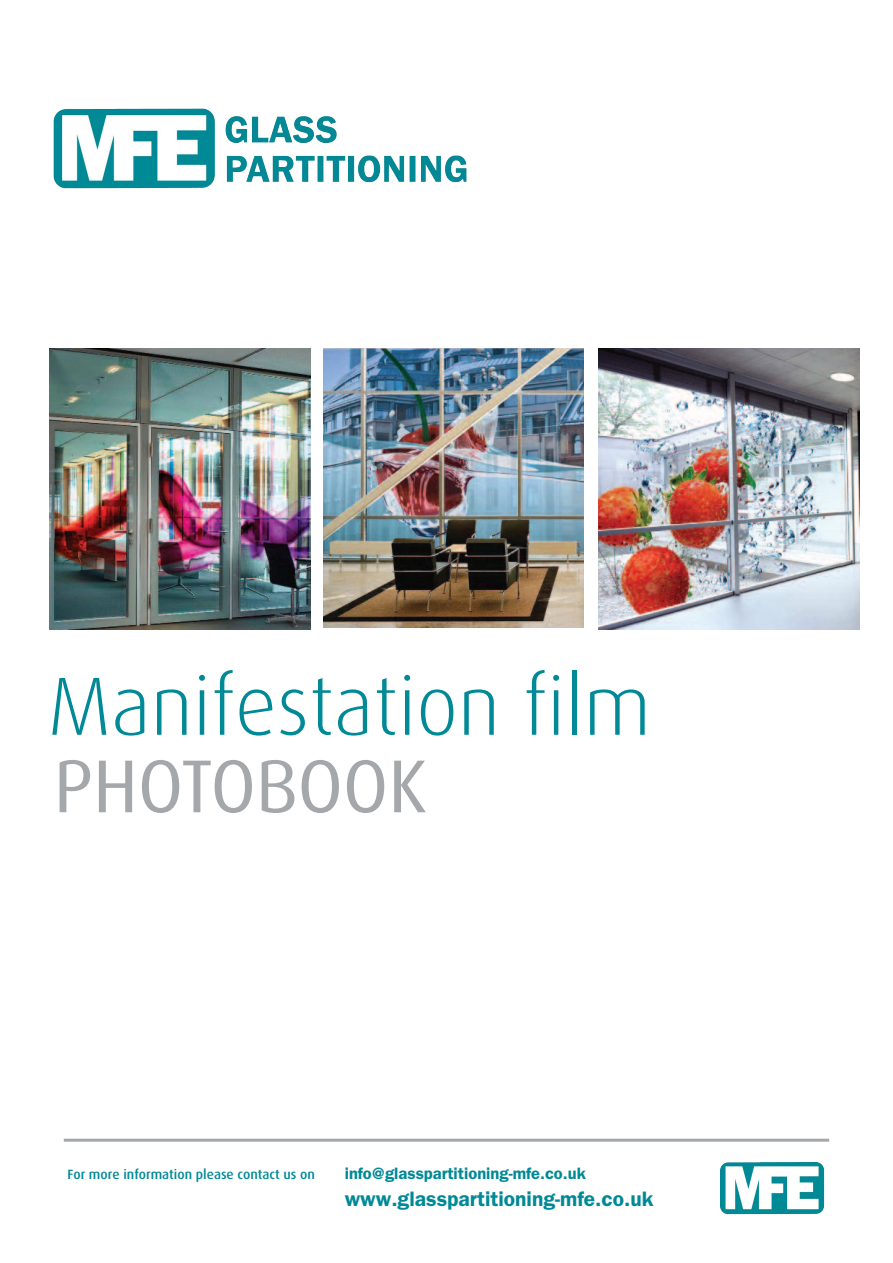
<style>
.page{position:relative;width:893px;height:1263px;background:#fff}
.page>*{position:absolute;margin:0;border:0;box-sizing:border-box;transform-origin:0 0}
.t1{font:300 82.5px "Dax";color:#008996}
.t2{font:75px "Dax";color:#a5a8ab}
.t3{font:600 21px "Franklin Gothic";color:#008996}
.t4{font:600 16.5px "Franklin Gothic";color:#008996}
.t5{font:500 13.5px "Dax";color:#008996}
</style>
<div class="page">
<hr style="left:64px;top:1139px;width:765px;height:3px;background:#a5a8ab">
<img style="left:50px;top:349px;width:260px;height:280px">
<img style="left:598px;top:349px;width:261px;height:280px">
<img style="left:323px;top:349px;width:261px;height:279px">
<img style="left:53px;top:108px;width:414px;height:81px">
<img style="left:720px;top:1162px;width:105px;height:53px">
<h1 class="t1" style="left:47px;top:678px;width:605px">Manifestation film</h1>
<h2 class="t2" style="left:54px;top:753px;width:375px">PHOTOBOOK</h2>
<p class="t5" style="left:67px;top:1168px;width:249px">For more information please contact us on</p>
<p class="t4" style="left:345px;top:1163px;width:243px">info@glasspartitioning-mfe.co.uk</p>
<h3 class="t3" style="left:345px;top:1186px;width:310px">www.glasspartitioning-mfe.co.uk</h3>
</div>
